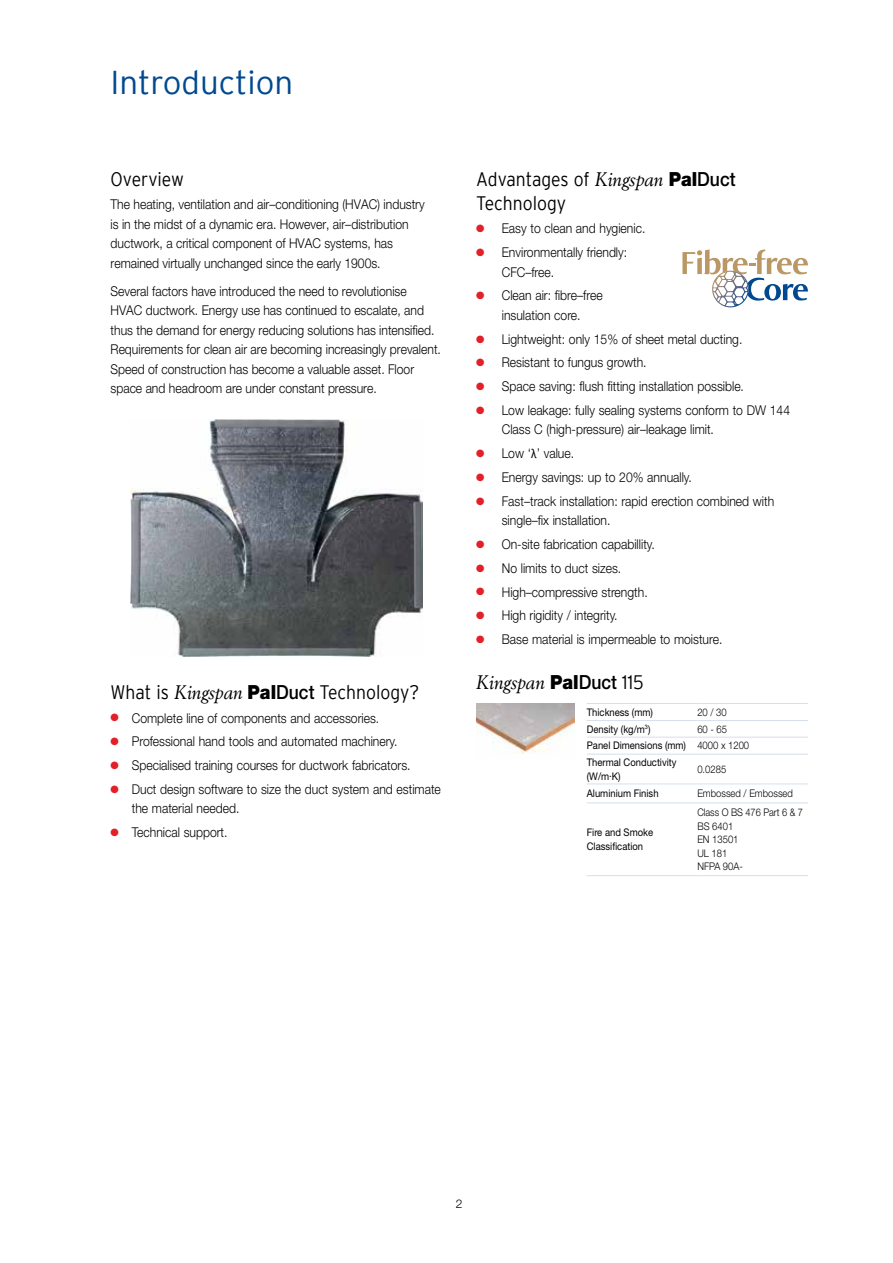
<style>
.page{position:relative;width:893px;height:1263px;background:#fff}
.page>*{position:absolute;margin:0;border:0;box-sizing:border-box;transform-origin:0 0}
.t1{font:300 33px "Interstate";color:#004990}
.t2{font:300 19.5px/24px "Interstate";color:#000;scale:.9 1}
.t3{font:italic 19.5px "Berling";color:#000;scale:.9 1}
.t4{font:300 13.5px/19.5px "Helvetica Neue LT Std";color:#000;scale:.9 1}
.t5{font:300 12px "Helvetica Neue LT Std";color:#000}
.t6{font:10.5px/16.6px "Helvetica Neue LT Std";color:#000;scale:.9 1}
.t7{font:300 10.5px/13.5px "Helvetica Neue LT Std";color:#000;scale:.88 1}
.t8{font:300 10.5px "Helvetica Neue LT Std";color:#000;scale:.9 1}
.s1{font-family:"Berling";font-weight:400;font-style:italic}
.s2{font-family:"Helvetica Neue LT Std";font-weight:900}
.s3{font-family:"Helvetica Neue LT Std";font-weight:500}
.s4{color:#e31f27}
.s5{font-family:"Calibri";font-weight:400}
.s6{font-family:"Helvetica Neue LT Std";font-weight:900;font-style:normal}
.s7{font-family:"Helvetica Neue LT Std";font-weight:500;font-style:normal}
.s8{font-family:"Interstate";font-weight:300;font-style:normal}
.s9{font-weight:300}
</style>
<div class="page">
<img style="left:131px;top:420px;width:291px;height:237px">
<img style="left:476px;top:703px;width:98px;height:51px">
<hr style="left:587px;top:875px;width:110px;height:1px;background:#d5e0ec">
<hr style="left:697px;top:875px;width:111px;height:1px;background:#d5e0ec">
<hr style="left:587px;top:720px;width:110px;height:1px;background:#d5e0ec">
<hr style="left:697px;top:720px;width:111px;height:1px;background:#d5e0ec">
<hr style="left:587px;top:783px;width:110px;height:1px;background:#d5e0ec">
<hr style="left:697px;top:783px;width:111px;height:1px;background:#d5e0ec">
<hr style="left:587px;top:802px;width:110px;height:1px;background:#d5e0ec">
<hr style="left:697px;top:802px;width:111px;height:1px;background:#d5e0ec">
<hr style="left:587px;top:737px;width:110px;height:1px;background:#d5e0ec">
<hr style="left:697px;top:737px;width:111px;height:1px;background:#d5e0ec">
<hr style="left:587px;top:754px;width:110px;height:1px;background:#d5e0ec">
<hr style="left:697px;top:754px;width:111px;height:1px;background:#d5e0ec">
<hr style="left:587px;top:703px;width:110px;height:1px;background:#d5e0ec">
<hr style="left:697px;top:703px;width:111px;height:1px;background:#d5e0ec">
<svg style="left:682px;top:249px;width:126px;height:58px"></svg>
<h1 class="t1" style="left:111px;top:64px;width:184px">Introduction</h1>
<h2 class="t2" style="left:111px;top:167px;width:83px">Overview</h2>
<p class="t4" style="left:111px;top:195px;width:351px">The heating, ventilation and air–conditioning (HVAC) industry is in the midst of a dynamic era. However, air–distribution ductwork, a critical component of HVAC systems, has remained virtually unchanged since the early 1900s.</p>
<p class="t4" style="left:111px;top:281px;width:369px">Several factors have introduced the need to revolutionise HVAC ductwork. Energy use has continued to escalate, and thus the demand for energy reducing solutions has intensified.<br>Requirements for clean air are becoming increasingly prevalent.<br>Speed of construction has become a valuable asset. Floor space and headroom are under constant pressure.</p>
<h2 class="t2" style="left:111px;top:680px;width:344px">What is <span class="s1">Kingspan</span> <span class="s2">Pal</span><span class="s3">Duct</span> Technology?</h2>
<p class="t4" style="left:111px;top:708px;width:300px"><span class="s4">●</span> Complete line of components and accessories.</p>
<p class="t4" style="left:111px;top:731px;width:320px"><span class="s4">●</span> Professional hand tools and automated machinery.</p>
<p class="t4" style="left:111px;top:755px;width:335px"><span class="s4">●</span> Specialised training courses for ductwork fabricators.</p>
<p class="t4" style="left:132px;top:779px;width:345px;text-indent:-21px"><span class="s4">●</span> Duct design software to size the duct system and estimate the material needed.</p>
<p class="t4" style="left:111px;top:822px;width:132px"><span class="s4">●</span> Technical support.</p>
<h2 class="t2" style="left:476px;top:167px;width:290px">Advantages of <span class="s1">Kingspan</span> <span class="s2">Pal</span><span class="s3">Duct<br></span>Technology</h2>
<p class="t4" style="left:476px;top:219px;width:189px"><span class="s4">●</span> Easy to clean and hygienic.</p>
<p class="t4" style="left:502px;top:242px;width:141px;text-indent:-26px"><span class="s4">●</span> Environmentally friendly:<br>CFC–free.</p>
<p class="t4" style="left:476px;top:286px;width:142px;text-align:center"><span class="s4">●</span> Clean air: fibre–free insulation core.</p>
<p class="t4" style="left:476px;top:329px;width:297px"><span class="s4">●</span> Lightweight: only 15% of sheet metal ducting.</p>
<p class="t4" style="left:476px;top:353px;width:191px"><span class="s4">●</span> Resistant to fungus growth.</p>
<p class="t4" style="left:476px;top:376px;width:299px"><span class="s4">●</span> Space saving: flush fitting installation possible.</p>
<p class="t4" style="left:502px;top:400px;width:322px;text-indent:-26px"><span class="s4">●</span> Low leakage: fully sealing systems conform to DW 144<br>Class C (high-pressure) air–leakage limit.</p>
<p class="t4" style="left:476px;top:443px;width:110px"><span class="s4">●</span> Low ‘<span class="s5">λ</span>’ value.</p>
<p class="t4" style="left:476px;top:467px;width:241px"><span class="s4">●</span> Energy savings: up to 20% annually.</p>
<p class="t4" style="left:502px;top:491px;width:304px;text-indent:-26px"><span class="s4">●</span> Fast–track installation: rapid erection combined with single–fix installation.</p>
<p class="t4" style="left:476px;top:534px;width:200px"><span class="s4">●</span> On-site fabrication capabillity.</p>
<p class="t4" style="left:476px;top:558px;width:163px"><span class="s4">●</span> No limits to duct sizes.</p>
<p class="t4" style="left:476px;top:582px;width:192px"><span class="s4">●</span> High–compressive strength.</p>
<p class="t4" style="left:476px;top:605px;width:158px"><span class="s4">●</span> High rigidity / integrity.</p>
<p class="t4" style="left:476px;top:629px;width:275px"><span class="s4">●</span> Base material is impermeable to moisture.</p>
<h2 class="t3" style="left:476px;top:670px;width:188px">Kingspan <span class="s6">Pal</span><span class="s7">Duct</span> <span class="s8">115</span></h2>
<p class="t6" style="left:587px;top:703px;width:75px">Thickness (mm)</p>
<p class="t8" style="left:697px;top:706px;width:34px">20 / 30</p>
<p class="t6" style="left:587px;top:720px;width:72px">Density (kg/m<sup>3</sup>)</p>
<p class="t6" style="left:587px;top:720px;width:182px;text-indent:111px"><span class="s9">60 - 65<br></span>Panel Dimensions (mm) <span class="s9">4000 x 1200<br></span>Thermal Conductivity</p>
<p class="t6" style="left:587px;top:767px;width:39px">(W/m.K)</p>
<p class="t8" style="left:697px;top:763px;width:34px">0.0285</p>
<p class="t6" style="left:587px;top:785px;width:81px">Aluminium Finish</p>
<p class="t8" style="left:697px;top:787px;width:108px">Embossed / Embossed</p>
<p class="t6" style="left:587px;top:826px;width:75px;line-height:13.5px">Fire and Smoke<br>Classification</p>
<p class="t7" style="left:697px;top:805px;width:122px">Class O BS 476 Part 6 &amp; 7<br>BS 6401<br>EN 13501<br>UL 181<br>NFPA 90A-</p>
<p class="t5" style="left:456px;top:1196px;width:8px">2</p>
</div>
